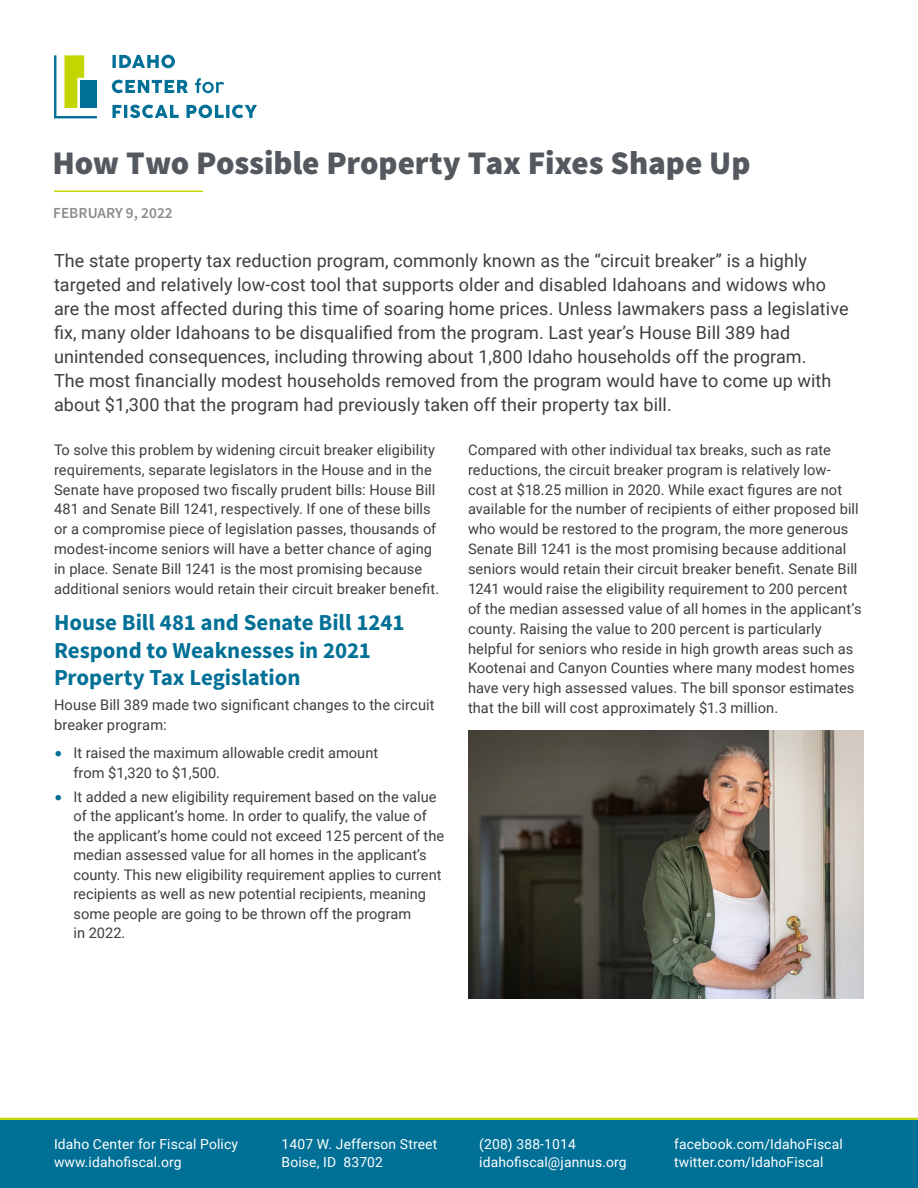
<style>
.page{position:relative;width:918px;height:1188px;background:#fff}
.page>*{position:absolute;margin:0;border:0;box-sizing:border-box;transform-origin:0 0}
.Document_Title{font:900 33px "Source Sans Pro";letter-spacing:-.005em;color:#54595f}
.Section_Header{font:700 22.8px/27.5px "Source Sans Pro";letter-spacing:-.005em;color:#007096}
.Intro_Paragraph{font:18px/24px "Roboto";letter-spacing:.005em;color:#3e3e3f}
.Document_Date_and_In{font:600 15.3px "Source Sans Pro";color:#898b8e}
.Body_Copy_Roboto_Reg{font:14.7px/19.8px "Roboto";letter-spacing:.005em;color:#3e3e3f}
.t1{font:13.8px/18.3px "Roboto";letter-spacing:.01em;color:#fff}
.s1{font-family:"Lato";color:#007096}
</style>
<div class="page">
<div style="left:0;top:1120px;width:918px;height:68px;background:#007096"></div>
<hr style="left:0;top:1118px;width:918px;height:2px;background:#c4d600">
<svg style="left:112px;top:55px;width:4px;height:13px"></svg>
<svg style="left:119px;top:55px;width:56px;height:13px"></svg>
<svg style="left:112px;top:80px;width:76px;height:13px"></svg>
<svg style="left:195px;top:78px;width:29px;height:15px"></svg>
<svg style="left:112px;top:105px;width:67px;height:13px"></svg>
<svg style="left:186px;top:105px;width:71px;height:13px"></svg>
<svg style="left:54px;top:55px;width:43px;height:63px"></svg>
<hr style="left:54px;top:191px;width:149px;height:1px;background:#c4d600">
<img style="left:468px;top:731px;width:396px;height:267px">
<p class="Document_Title" style="left:52px;top:141px;width:700px">How Two Possible Property Tax Fixes Shape Up</p>
<p class="Document_Date_and_In" style="left:53px;top:203px;width:121px">FEBRUARY 9, 2022</p>
<p class="Intro_Paragraph" style="left:54px;top:248px;width:796px">The state property tax reduction program, commonly known as the “circuit breaker” is a highly targeted and relatively low-cost tool that supports older and disabled Idahoans and widows who are the most affected during this time of soaring home prices. Unless lawmakers pass a legislative fix, many older Idahoans to be disqualified from the program. Last year’s House Bill 389 had unintended consequences, including throwing about 1,800 Idaho households off the program.<br>The most financially modest households removed from the program would have to come up with about $1,300 that the program had previously taken off their property tax bill.</p>
<p class="Body_Copy_Roboto_Reg" style="left:54px;top:439px;width:387px">To solve this problem by widening circuit breaker eligibility requirements, separate legislators in the House and in the Senate have proposed two fiscally prudent bills: House Bill 481 and Senate Bill 1241, respectively. If one of these bills or a compromise piece of legislation passes, thousands of modest-income seniors will have a better chance of aging in place. Senate Bill 1241 is the most promising because additional seniors would retain their circuit breaker benefit.</p>
<p class="Section_Header" style="left:54px;top:610px;width:352px">House Bill 481 and Senate Bill 1241<br>Respond to Weaknesses in 2021<br>Property Tax Legislation</p>
<p class="Body_Copy_Roboto_Reg" style="left:54px;top:695px;width:382px">House Bill 389 made two significant changes to the circuit breaker program:</p>
<p class="Body_Copy_Roboto_Reg" style="left:74px;top:743px;width:306px;text-indent:-20px"><span class="s1">•</span> It raised the maximum allowable credit amount from $1,320 to $1,500.</p>
<p class="Body_Copy_Roboto_Reg" style="left:74px;top:786px;width:372px;text-indent:-20px"><span class="s1">•</span> It added a new eligibility requirement based on the value of the applicant’s home. In order to qualify, the value of the applicant’s home could not exceed 125 percent of the median assessed value for all homes in the applicant’s county. This new eligibility requirement applies to current recipients as well as new potential recipients, meaning some people are going to be thrown off the program<br>in 2022.</p>
<p class="Body_Copy_Roboto_Reg" style="left:468px;top:439px;width:395px">Compared with other individual tax breaks, such as rate reductions, the circuit breaker program is relatively low&shy;cost at $18.25 million in 2020. While exact figures are not available for the number of recipients of either proposed bill who would be restored to the program, the more generous Senate Bill 1241 is the most promising because additional seniors would retain their circuit breaker benefit. Senate Bill 1241 would raise the eligibility requirement to 200 percent of the median assessed value of all homes in the applicant’s county. Raising the value to 200 percent is particularly helpful for seniors who reside in high growth areas such as Kootenai and Canyon Counties where many modest homes have very high assessed values. The bill sponsor estimates that the bill will cost approximately $1.3 million.</p>
<p class="t1" style="left:54px;top:1134px;width:186px">Idaho Center for Fiscal Policy www.idahofiscal.org</p>
<p class="t1" style="left:282px;top:1134px;width:157px">1407 W. Jefferson Street<br>Boise, ID 83702</p>
<p class="t1" style="left:479px;top:1134px;width:149px">(208) 388-1014 idahofiscal@jannus.org</p>
<p class="t1" style="left:674px;top:1134px;width:170px">facebook.com/IdahoFiscal twitter.com/IdahoFiscal</p>
</div>
